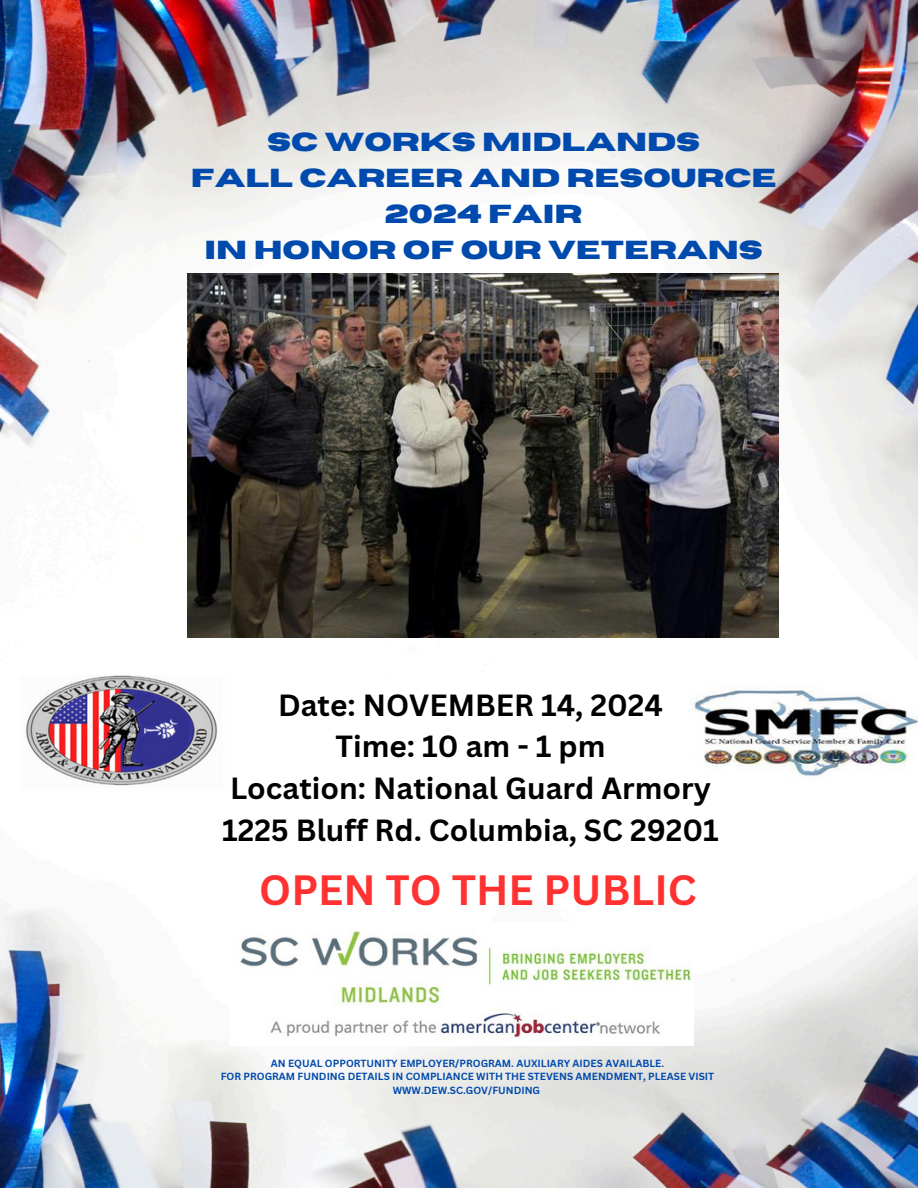
<style>
.page{position:relative;width:918px;height:1188px;background:#fff}
.page>*{position:absolute;margin:0;border:0;box-sizing:border-box;transform-origin:0 0}
.t1{font:700 41.25px "Canva Sans";color:#ff3131}
.t2{font:700 29.85px/41.5px "Canva Sans";color:#000;text-align:center}
.t3{font:700 25.95px/36px "Horizon";color:#004aad;text-align:center}
.t4{font:700 10.05px "Canva Sans";color:#004aad}
</style>
<div class="page">
<img style="left:0;top:0;width:918px;height:1188px">
<img style="left:19px;top:676px;width:211px;height:117px">
<img style="left:231px;top:923px;width:462px;height:122px">
<img style="left:689px;top:671px;width:229px;height:115px">
<img style="left:187px;top:273px;width:592px;height:365px">
<h1 class="t3" style="left:191px;top:124px;width:587px">SC WORKS MIDLANDS<br>FALL CAREER AND RESOURCE<br>2024 FAIR<br>IN HONOR OF OUR VETERANS</h1>
<p class="t2" style="left:222px;top:684px;width:498px">Date: NOVEMBER 14, 2024<br>Time: 10 am - 1 pm<br>Location: National Guard Armory<br>1225 Bluff Rd. Columbia, SC 29201</p>
<p class="t1" style="left:259px;top:861px;width:439px">OPEN TO THE PUBLIC</p>
<p class="t4" style="left:271px;top:1056px;width:395px">AN EQUAL OPPORTUNITY EMPLOYER/PROGRAM. AUXILIARY AIDES AVAILABLE.</p>
<p class="t4" style="left:221px;top:1070px;width:495px">FOR PROGRAM FUNDING DETAILS IN COMPLIANCE WITH THE STEVENS AMENDMENT, PLEASE VISIT</p>
<p class="t4" style="left:393px;top:1083px;width:149px">WWW.DEW.SC.GOV/FUNDING</p>
</div>
